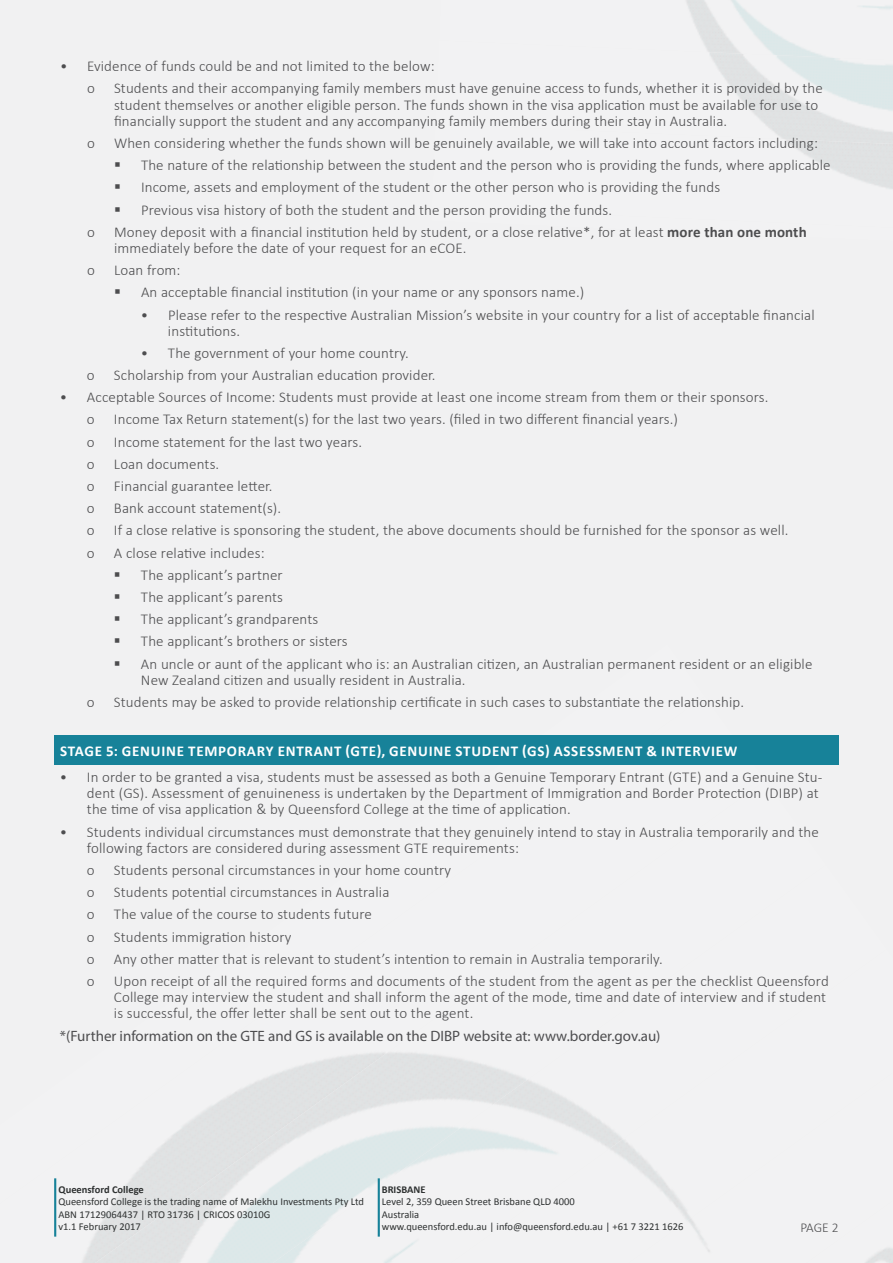
<style>
.page{position:relative;width:893px;height:1263px;background:#f1f1f2}
.page>*{position:absolute;margin:0;border:0;box-sizing:border-box;transform-origin:0 0}
.t1{font:300 15px/22.2px "Calibri";letter-spacing:.01em;color:#4d4d4f}
.t2{font:15px "Myriad Pro";color:#4d4d4f}
.t3{font:700 15px "Calibri";letter-spacing:.05em;color:#fff}
.t4{font:300 13.5px "Calibri";color:#4d4d4f}
.t5{font:10.5px/12.6px "Calibri";color:#2e3131}
.t6{font:700 10.5px "Calibri";color:#2e3131}
.s1{font-weight:700}
</style>
<div class="page">
<img style="left:190px;top:1202px;width:703px;height:61px">
<hr style="left:378px;top:1178px;width:2px;height:58px;background:#178299">
<hr style="left:54px;top:1178px;width:2px;height:58px;background:#178299">
<div style="left:54px;top:735px;width:785px;height:30px;background:#178299"></div>
<p class="t1" style="left:87px;top:54px;width:349px;text-indent:-27px">• Evidence of funds could be and not limited to the below: o</p>
<p class="t1" style="left:114px;top:80px;width:710px;line-height:16.2px">Students and their accompanying family members must have genuine access to funds, whether it is provided by the student themselves or another eligible person. The funds shown in the visa application must be available for use to financially support the student and any accompanying family members during their stay in Australia.</p>
<p class="t1" style="left:87px;top:131px;width:9px">o</p>
<p class="t1" style="left:141px;top:131px;width:691px;text-indent:-27px">When considering whether the funds shown will be genuinely available, we will take into account factors including:<br>The nature of the relationship between the student and the person who is providing the funds, where applicable Income, assets and employment of the student or the other person who is providing the funds<br>Previous visa history of both the student and the person providing the funds.</p>
<p class="t1" style="left:87px;top:220px;width:9px">o</p>
<p class="t1" style="left:114px;top:223px;width:694px;line-height:16.2px">Money deposit with a financial institution held by student, or a close relative*, for at least <span class="s1">more than one month </span>immediately before the date of your request for an eCOE.</p>
<p class="t1" style="left:87px;top:258px;width:9px">o</p>
<p class="t1" style="left:141px;top:258px;width:445px;text-indent:-27px">Loan from:<br>An acceptable financial institution (in your name or any sponsors name.)</p>
<p class="t1" style="left:168px;top:306px;width:648px;line-height:16.2px;text-indent:-27px">• Please refer to the respective Australian Mission’s website in your country for a list of acceptable financial institutions.</p>
<p class="t1" style="left:141px;top:341px;width:269px">• The government of your home country.</p>
<p class="t1" style="left:87px;top:363px;width:9px">o</p>
<p class="t1" style="left:114px;top:363px;width:323px">Scholarship from your Australian education provider.</p>
<p class="t1" style="left:87px;top:385px;width:683px;text-indent:-27px">• Acceptable Sources of Income: Students must provide at least one income stream from them or their sponsors. o</p>
<p class="t1" style="left:114px;top:408px;width:566px">Income Tax Return statement(s) for the last two years. (filed in two different financial years.)</p>
<p class="t1" style="left:87px;top:430px;width:9px">o</p>
<p class="t1" style="left:114px;top:430px;width:250px">Income statement for the last two years.</p>
<p class="t1" style="left:87px;top:452px;width:9px">o</p>
<p class="t1" style="left:114px;top:452px;width:107px">Loan documents.</p>
<p class="t1" style="left:87px;top:474px;width:9px">o</p>
<p class="t1" style="left:114px;top:474px;width:160px">Financial guarantee letter.</p>
<p class="t1" style="left:87px;top:496px;width:9px">o</p>
<p class="t1" style="left:114px;top:496px;width:169px">Bank account statement(s).</p>
<p class="t1" style="left:87px;top:519px;width:9px">o</p>
<p class="t1" style="left:114px;top:519px;width:676px">If a close relative is sponsoring the student, the above documents should be furnished for the sponsor as well.</p>
<p class="t1" style="left:87px;top:541px;width:9px">o</p>
<p class="t1" style="left:141px;top:541px;width:673px;text-indent:-27px">A close relative includes:<br>The applicant’s partner<br>The applicant’s parents<br>The applicant’s grandparents<br>The applicant’s brothers or sisters<br>An uncle or aunt of the applicant who is: an Australian citizen, an Australian permanent resident or an eligible</p>
<p class="t1" style="left:141px;top:668px;width:326px">New Zealand citizen and usually resident in Australia.</p>
<p class="t1" style="left:87px;top:690px;width:9px">o</p>
<p class="t1" style="left:114px;top:690px;width:632px">Students may be asked to provide relationship certificate in such cases to substantiate the relationship.</p>
<p class="t3" style="left:60px;top:741px;width:679px">STAGE 5: GENUINE TEMPORARY ENTRANT (GTE), GENUINE STUDENT (GS) ASSESSMENT &amp; INTERVIEW</p>
<p class="t1" style="left:87px;top:768px;width:737px;line-height:16.2px;text-indent:-27px">• In order to be granted a visa, students must be assessed as both a Genuine Temporary Entrant (GTE) and a Genuine Stu&shy;dent (GS). Assessment of genuineness is undertaken by the Department of Immigration and Border Protection (DIBP) at the time of visa application &amp; by Queensford College at the time of application.</p>
<p class="t1" style="left:87px;top:823px;width:733px;line-height:16.2px;text-indent:-27px">• Students individual circumstances must demonstrate that they genuinely intend to stay in Australia temporarily and the following factors are considered during assessment GTE requirements:</p>
<p class="t1" style="left:87px;top:858px;width:9px">o</p>
<p class="t1" style="left:114px;top:858px;width:339px">Students personal circumstances in your home country</p>
<p class="t1" style="left:87px;top:880px;width:9px">o</p>
<p class="t1" style="left:114px;top:880px;width:277px">Students potential circumstances in Australia</p>
<p class="t1" style="left:87px;top:903px;width:9px">o</p>
<p class="t1" style="left:114px;top:903px;width:259px">The value of the course to students future</p>
<p class="t1" style="left:87px;top:925px;width:9px">o</p>
<p class="t1" style="left:114px;top:925px;width:179px">Students immigration history</p>
<p class="t1" style="left:87px;top:947px;width:9px">o</p>
<p class="t1" style="left:114px;top:947px;width:550px">Any other matter that is relevant to student’s intention to remain in Australia temporarily.</p>
<p class="t1" style="left:87px;top:969px;width:9px">o</p>
<p class="t1" style="left:114px;top:972px;width:716px;line-height:16.2px">Upon receipt of all the required forms and documents of the student from the agent as per the checklist Queensford<br>College may interview the student and shall inform the agent of the mode, time and date of interview and if student is successful, the offer letter shall be sent out to the agent.</p>
<p class="t2" style="left:60px;top:1026px;width:602px">*(Further information on the GTE and GS is available on the DIBP website at: www.border.gov.au)</p>
<p class="t6" style="left:59px;top:1182px;width:87px">Queensford College</p>
<p class="t5" style="left:59px;top:1195px;width:307px">Queensford College is the trading name of Malekhu Investments Pty Ltd<br>ABN 17129064437 | RTO 31736 | CRICOS 03010G<br>v1.1 February 2017</p>
<p class="t6" style="left:382px;top:1182px;width:45px">BRISBANE</p>
<p class="t5" style="left:382px;top:1195px;width:303px">Level 2, 359 Queen Street Brisbane QLD 4000<br>Australia<br>www.queensford.edu.au | info@queensford.edu.au | +61 7 3221 1626</p>
<p class="t4" style="left:800px;top:1219px;width:40px">PAGE 2</p>
</div>
